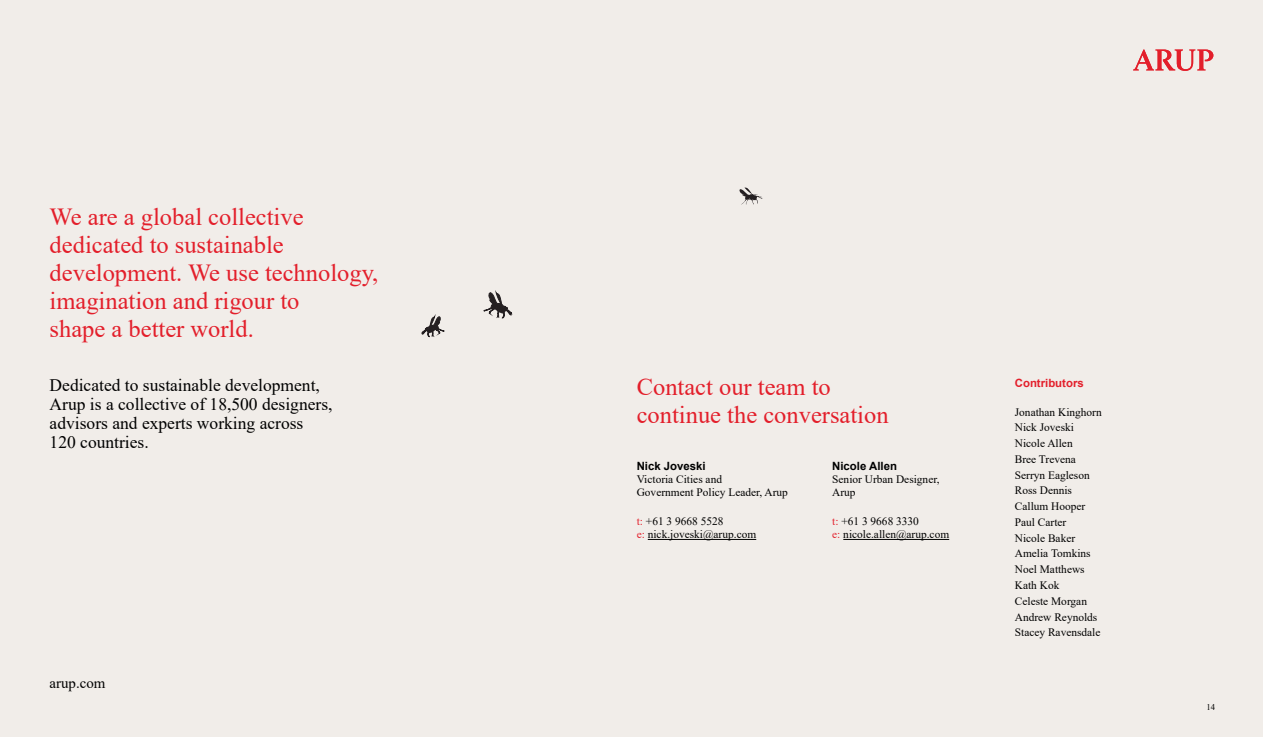
<style>
.page{position:relative;width:1263px;height:737px;background:#fff}
.page>*{position:absolute;margin:0;border:0;box-sizing:border-box;transform-origin:0 0}
.Large_scalable_copy__black{font:24.5px/28px "Times New Roman";color:#e31f2b}
.t1{font:17.5px/19.2px "Times New Roman";color:#000}
.Body_copy{font:14.88px "Times New Roman";color:#000}
.TOC_Contents{font:11.38px/15.8px "Times New Roman";color:#000}
.Body_copy-2{font:11.38px/13.1px "Times New Roman";color:#000}
.TOC_Contents-2{font:700 11.38px "Arial";color:#e31f2b}
.Page_number{font:8.75px "Times New Roman";color:#000}
.t2{font:6.12px "Times New Roman";color:#000}
.s1{font-family:"Arial";font-weight:700}
.s2{color:#e31f2b}
</style>
<div class="page">
<div style="left:0;top:0;width:1262px;height:737px;background:#f1ede9"></div>
<hr style="left:648px;top:539px;width:108px;height:1px;background:#000">
<hr style="left:843px;top:539px;width:106px;height:1px;background:#000">
<svg style="left:421px;top:314px;width:23px;height:24px"></svg>
<svg style="left:483px;top:290px;width:30px;height:29px"></svg>
<svg style="left:739px;top:187px;width:23px;height:18px"></svg>
<svg style="left:1133px;top:50px;width:80px;height:21px"></svg>
<p class="Large_scalable_copy__black" style="left:50px;top:202px;width:330px">We are a global collective dedicated to sustainable development. We use technology, imagination and rigour to<br>shape a better world.</p>
<p class="t1" style="left:50px;top:374px;width:284px">Dedicated to sustainable development, Arup is a collective of 18,500 designers, advisors and experts working across 120 countries.</p>
<p class="Large_scalable_copy__black" style="left:636px;top:372px;width:253px">Contact our team to continue the conversation</p>
<p class="Body_copy" style="left:50px;top:672px;width:57px">arup.com</p>
<p class="TOC_Contents" style="left:636px;top:459px;width:153px;line-height:13.1px"><span class="s1">Nick Joveski<br></span>Victoria Cities and<br>Government Policy Leader, Arup</p>
<p class="Body_copy-2" style="left:636px;top:514px;width:121px"><span class="s2">t:</span> +61 3 9668 5528<br><span class="s2">e:</span> nick.joveski@arup.com</p>
<p class="TOC_Contents" style="left:832px;top:459px;width:109px;line-height:13.1px"><span class="s1">Nicole Allen<br></span>Senior Urban Designer,<br>Arup</p>
<p class="Body_copy-2" style="left:832px;top:514px;width:118px"><span class="s2">t:</span> +61 3 9668 3330<br><span class="s2">e:</span> nicole.allen@arup.com</p>
<p class="TOC_Contents-2" style="left:1014px;top:375px;width:70px">Contributors</p>
<p class="TOC_Contents" style="left:1014px;top:403px;width:88px">Jonathan Kinghorn<br>Nick Joveski<br>Nicole Allen<br>Bree Trevena<br>Serryn Eagleson<br>Ross Dennis<br>Callum Hooper<br>Paul Carter<br>Nicole Baker<br>Amelia Tomkins<br>Noel Matthews<br>Kath Kok<br>Celeste Morgan</p>
<p class="TOC_Contents" style="left:1014px;top:608px;width:84px">Andrew Reynolds</p>
<p class="TOC_Contents" style="left:1014px;top:624px;width:87px">Stacey Ravensdale</p>
<p class="Page_number" style="left:1206px;top:701px;width:10px">14</p>
<p class="t2" style="left:1207px;top:702px;width:8px">14</p>
</div>
